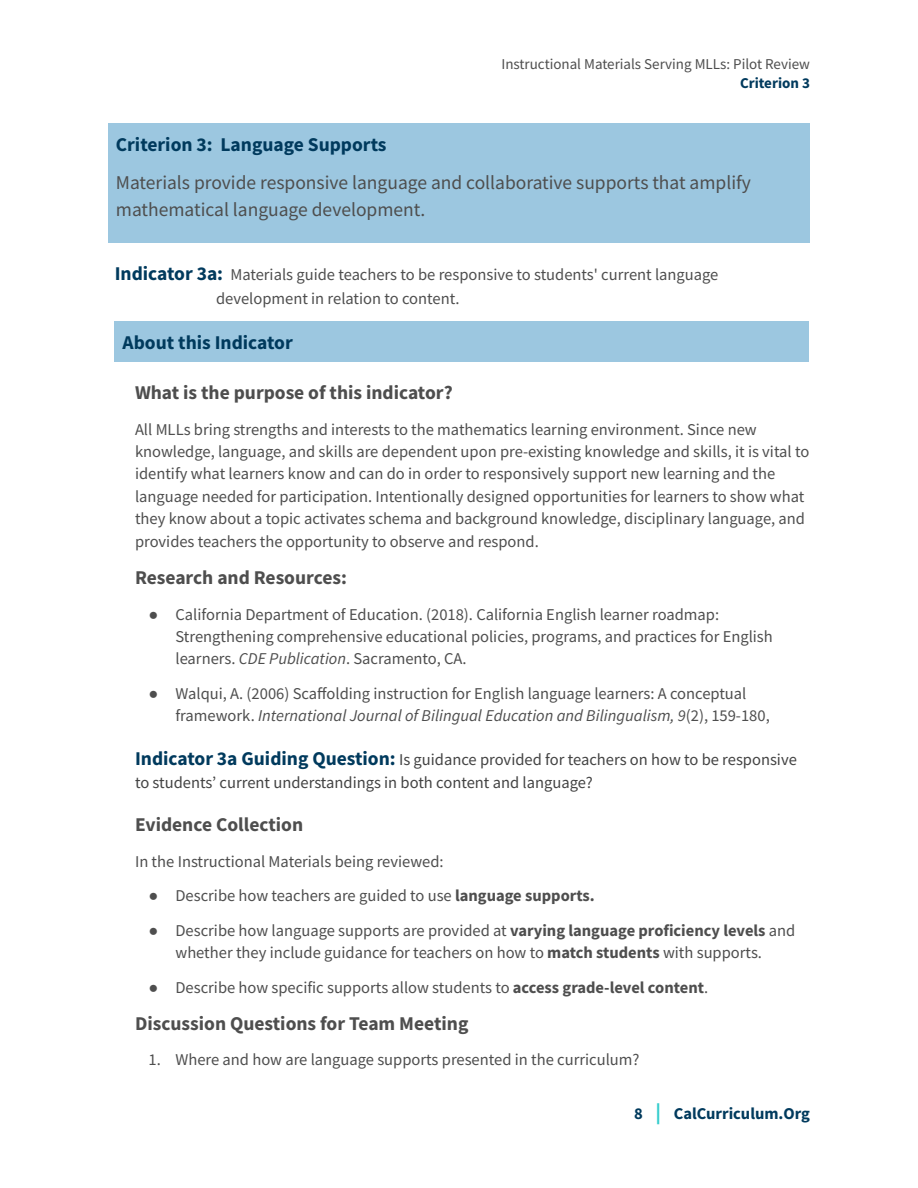
<style>
.page{position:relative;width:918px;height:1188px;background:#fff}
.page>*{position:absolute;margin:0;border:0;box-sizing:border-box;transform-origin:0 0}
.t1{font:700 19.5px "Source Sans Pro";color:#4e4e4e}
.t2{font:19.5px/26.4px "Source Sans Pro";color:#4e4e4e}
.t3{font:700 19.5px "Source Sans Pro";color:#003a5d}
.t4{font:16.5px/22.4px "Source Sans Pro";color:#4e4e4e}
.t5{font:16.5px/23.5px "Source Sans Pro";color:#434343}
.t6{font:700 16.5px "Source Sans Pro";color:#003a5d}
.t7{font:15px "Source Sans Pro";color:#4e4e4e}
.t8{font:700 15px "Source Sans Pro";color:#003a5d}
.s1{font-weight:700;font-size:19.5px;color:#003a5d}
.s2{font-family:"Arial"}
.s3{font-style:italic}
.s4{font-weight:700}
.s5{font-size:21px;color:#3cc}
</style>
<div class="page">
<div style="left:108px;top:124px;width:702px;height:119px;background:#9cc7e0"></div>
<div style="left:115px;top:322px;width:694px;height:40px;background:#9cc7e0"></div>
<p class="t7" style="left:501px;top:54px;width:310px">Instructional Materials Serving MLLs: Pilot Review</p>
<p class="t8" style="left:740px;top:73px;width:71px">Criterion 3</p>
<p class="t3" style="left:116px;top:132px;width:272px">Criterion 3: Language Supports</p>
<p class="t2" style="left:116px;top:169px;width:637px">Materials provide responsive language and collaborative supports that amplify mathematical language development.</p>
<p class="t4" style="left:216px;top:262px;width:504px;line-height:23.5px;text-indent:-101px"><span class="s1">Indicator 3a:</span> Materials guide teachers to be responsive to students' current language development in relation to content.</p>
<p class="t3" style="left:123px;top:330px;width:172px">About this Indicator</p>
<p class="t1" style="left:135px;top:380px;width:319px">What is the purpose of this indicator?</p>
<p class="t4" style="left:135px;top:418px;width:676px">All MLLs bring strengths and interests to the mathematics learning environment. Since new knowledge, language, and skills are dependent upon pre-existing knowledge and skills, it is vital to identify what learners know and can do in order to responsively support new learning and the language needed for participation. Intentionally designed opportunities for learners to show what they know about a topic activates schema and background knowledge, disciplinary language, and provides teachers the opportunity to observe and respond.</p>
<p class="t1" style="left:135px;top:565px;width:213px">Research and Resources:</p>
<p class="t4" style="left:176px;top:603px;width:599px;text-indent:-27px"><span class="s2">●</span> California Department of Education. (2018). California English learner roadmap:<br>Strengthening comprehensive educational policies, programs, and practices for English learners. <span class="s3">CDE Publication</span>. Sacramento, CA.</p>
<p class="t4" style="left:176px;top:682px;width:596px;text-indent:-27px"><span class="s2">●</span> Walqui, A. (2006) Scaffolding instruction for English language learners: A conceptual framework. <span class="s3">International Journal of Bilingual Education and Bilingualism, 9</span>(2), 159-180,</p>
<p class="t5" style="left:135px;top:747px;width:663px"><span class="s1">Indicator 3a Guiding Question:</span> Is guidance provided for teachers on how to be responsive to students’ current understandings in both content and language?</p>
<p class="t1" style="left:135px;top:812px;width:170px">Evidence Collection</p>
<p class="t4" style="left:135px;top:850px;width:310px">In the Instructional Materials being reviewed:</p>
<p class="t4" style="left:148px;top:884px;width:448px"><span class="s2">●</span> Describe how teachers are guided to use <span class="s4">language supports.</span></p>
<p class="t4" style="left:148px;top:919px;width:648px;text-align:center"><span class="s2">●</span> Describe how language supports are provided at <span class="s4">varying language proficiency levels</span> and whether they include guidance for teachers on how to <span class="s4">match students</span> with supports.</p>
<p class="t4" style="left:148px;top:975px;width:561px"><span class="s2">●</span> Describe how specific supports allow students to <span class="s4">access grade-level content</span>.</p>
<p class="t1" style="left:135px;top:1011px;width:335px">Discussion Questions for Team Meeting</p>
<p class="t4" style="left:148px;top:1048px;width:492px">1. Where and how are language supports presented in the curriculum?</p>
<p class="t6" style="left:634px;top:1103px;width:177px">8 <span class="s5">|</span> CalCurriculum.Org</p>
</div>
